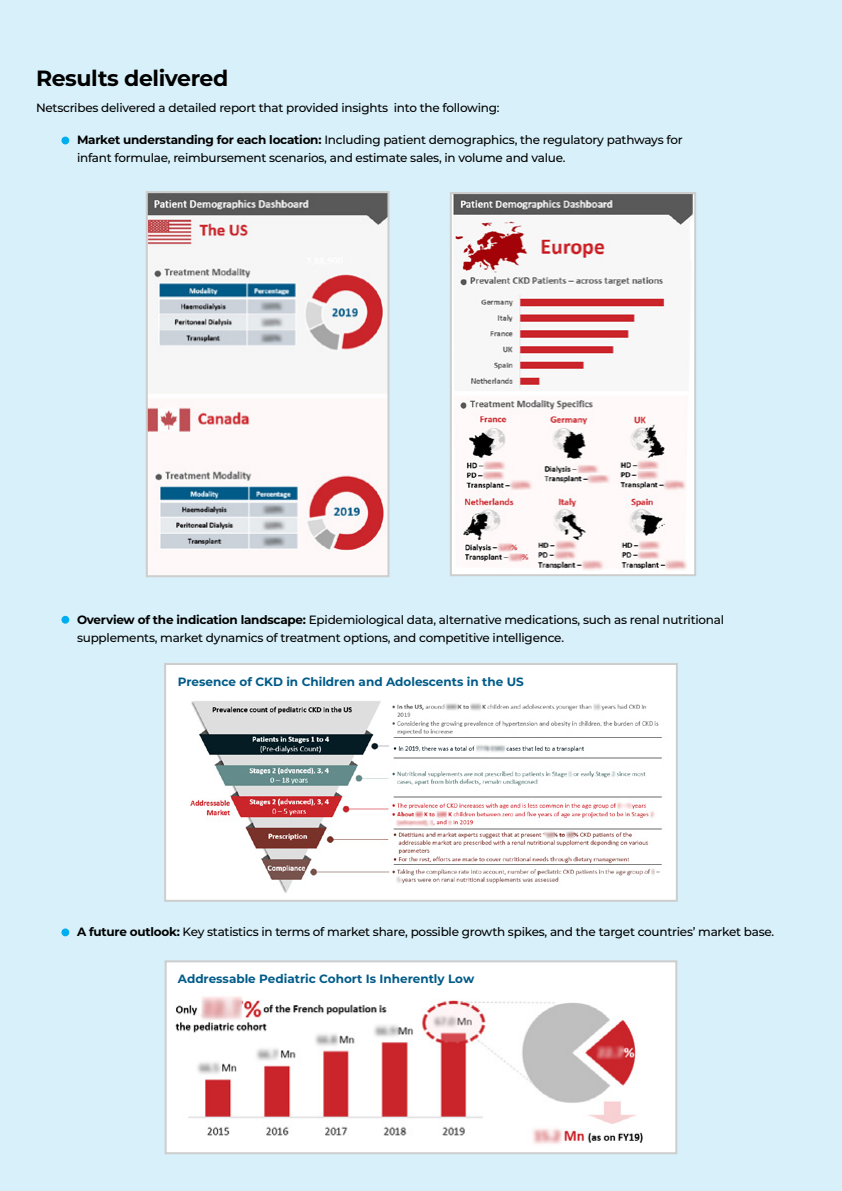
<style>
.page{position:relative;width:842px;height:1191px;background:#d7f0f9}
.page>*{position:absolute;margin:0;border:0;box-sizing:border-box;transform-origin:0 0}
.t1{font:700 22px "Montserrat";letter-spacing:-.02em;color:#000}
.t2{font:500 12px/18px "Montserrat";letter-spacing:-.02em;color:#000}
.t3{font:700 12px "Montserrat";color:#005b88}
.s1{font-weight:700}
</style>
<div class="page">
<div style="left:61px;top:137px;width:8px;height:7px;background:#00aeef;border-radius:50%"></div>
<div style="left:61px;top:616px;width:8px;height:7px;background:#00aeef;border-radius:50%"></div>
<div style="left:61px;top:928px;width:8px;height:8px;background:#00aeef;border-radius:50%"></div>
<img style="left:453px;top:195px;width:240px;height:378px">
<div style="left:450px;top:192px;width:246px;height:384px;border:2px solid #cdcdcd"></div>
<img style="left:149px;top:194px;width:237px;height:380px">
<div style="left:146px;top:191px;width:243px;height:386px;border:2px solid #cdcdcd"></div>
<div style="left:165px;top:664px;width:512px;height:236px;background:#fff"></div>
<img style="left:190px;top:701px;width:472px;height:192px">
<div style="left:164px;top:663px;width:514px;height:238px;border:2px solid #cdcdcd"></div>
<div style="left:166px;top:961px;width:510px;height:192px;background:#fff"></div>
<img style="left:175px;top:996px;width:468px;height:148px">
<div style="left:165px;top:960px;width:512px;height:194px;border:2px solid #cdcdcd"></div>
<h1 class="t1" style="left:36px;top:62px;width:194px">Results delivered</h1>
<p class="t2" style="left:36px;top:98px;width:465px">Netscribes delivered a detailed report that provided insights into the following:</p>
<p class="t2" style="left:77px;top:130px;width:607px"><span class="s1">Market understanding for each location:</span> Including patient demographics, the regulatory pathways for infant formulae, reimbursement scenarios, and estimate sales, in volume and value.</p>
<p class="t2" style="left:77px;top:610px;width:649px"><span class="s1">Overview of the indication landscape:</span> Epidemiological data, alternative medications, such as renal nutritional supplements, market dynamics of treatment options, and competitive intelligence.</p>
<p class="t3" style="left:178px;top:673px;width:347px">Presence of CKD in Children and Adolescents in the US</p>
<p class="t2" style="left:77px;top:922px;width:699px"><span class="s1">A future outlook:</span> Key statistics in terms of market share, possible growth spikes, and the target countries’ market base.</p>
<p class="t3" style="left:178px;top:970px;width:298px">Addressable Pediatric Cohort Is Inherently Low</p>
</div>
